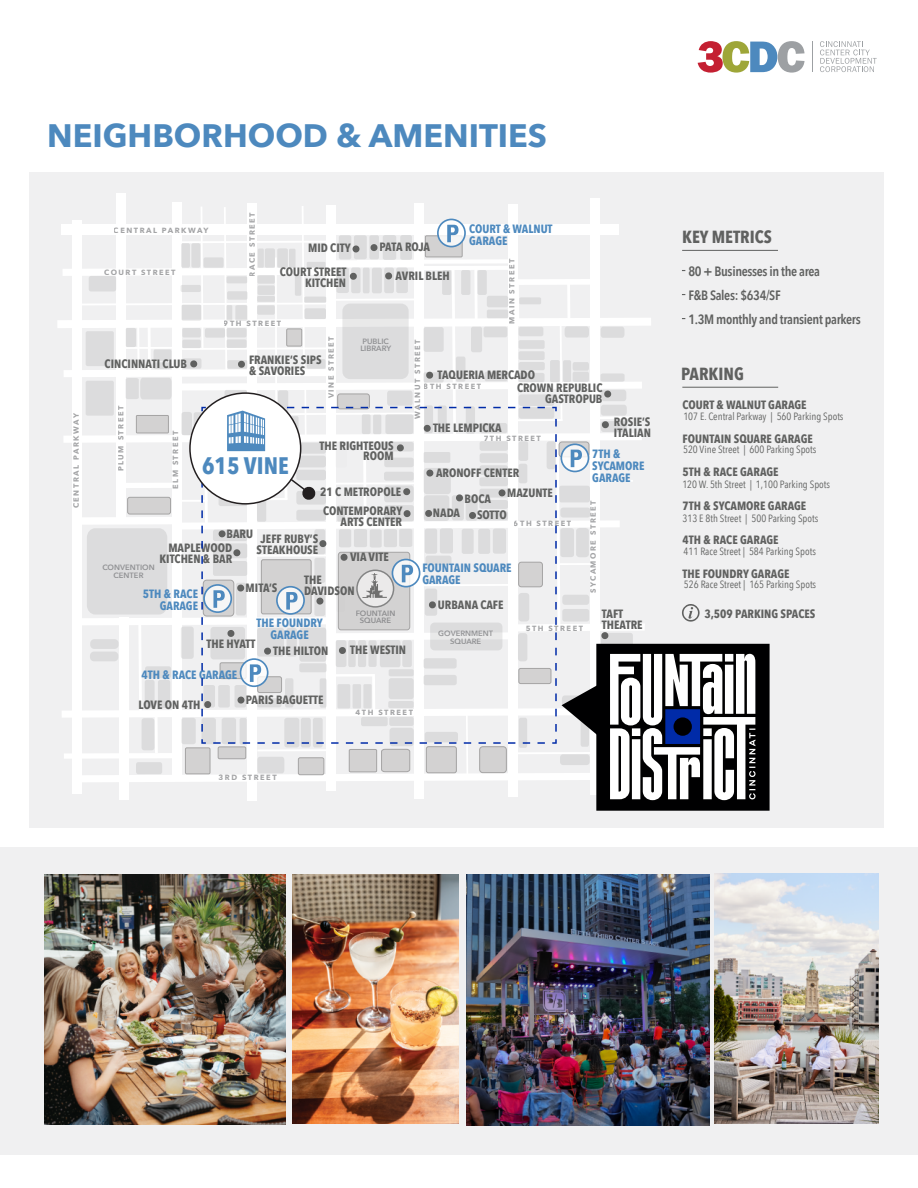
<style>
.page{position:relative;width:918px;height:1188px;background:#fff}
.page>*{position:absolute;margin:0;border:0;box-sizing:border-box;transform-origin:0 0}
.t1{font:700 32.4px "Avenir Next";color:#4d89be}
.t2{font:700 23.85px "Avenir Next Condensed";color:#4d89be}
.t3{font:700 17.55px "Avenir Next Condensed";color:#606160}
.t4{font:600 13.5px/24px "Avenir Next Condensed";letter-spacing:-.025em;color:#606160}
.t5{font:700 12px/10.5px "Avenir Next Condensed";color:#606160}
.t6{font:700 12px/12px "Avenir Next Condensed";color:#4d89be}
.t7{font:700 12px "Avenir Next Condensed";letter-spacing:-.02em;color:#606160}
.t8{font:10.5px "Avenir Next Condensed";color:#606160}
.t9{font:600 7.65px/7.6px "Avenir Next";color:#6d6e71;text-align:center}
.t10{font:700 7.5px "Avenir Next";letter-spacing:.2em;color:#6d6e71}
</style>
<div class="page">
<div style="left:29px;top:172px;width:855px;height:655px;background:#f0f0f1"></div>
<svg style="left:698px;top:41px;width:107px;height:32px"></svg>
<hr style="left:812px;top:42px;width:1px;height:30px;background:#9da0a3">
<svg style="left:820px;top:41px;width:57px;height:31px"></svg>
<div style="left:0;top:848px;width:918px;height:307px;background:#f0f0f1"></div>
<img style="left:45px;top:874px;width:241px;height:250px">
<img style="left:466px;top:874px;width:243px;height:252px">
<img style="left:715px;top:873px;width:163px;height:250px">
<img style="left:293px;top:875px;width:166px;height:249px">
<div style="left:116px;top:193px;width:10px;height:330px;background:#fff"></div>
<hr style="left:682px;top:387px;width:96px;height:1px;background:#606160">
<hr style="left:682px;top:250px;width:96px;height:1px;background:#606160">
<svg style="left:58px;top:206px;width:712px;height:605px"></svg>
<h1 class="t1" style="left:47px;top:108px;width:501px">NEIGHBORHOOD &amp; AMENITIES</h1>
<p class="t10" style="left:70px;top:508px;width:97px;rotate:-90deg">CENTRAL PARKWAY</p>
<p class="t10" style="left:114px;top:223px;width:96px">CENTRAL PARKWAY</p>
<p class="t10" style="left:104px;top:266px;width:73px">COURT STREET</p>
<p class="t10" style="left:246px;top:277px;width:66px;rotate:-90deg">RACE STREET</p>
<p class="t5" style="left:308px;top:243px;width:44px">MID CITY</p>
<p class="t7" style="left:379px;top:240px;width:52px">PATA ROJA</p>
<p class="t5" style="left:280px;top:267px;width:68px">COURT STREET</p>
<p class="t5" style="left:396px;top:270px;width:56px">AVRIL BLEH</p>
<p class="t5" style="left:305px;top:277px;width:43px">KITCHEN</p>
<p class="t10" style="left:224px;top:317px;width:59px">9TH STREET</p>
<p class="t6" style="left:469px;top:222px;width:85px">COURT &amp; WALNUT<br>GARAGE</p>
<p class="t10" style="left:505px;top:324px;width:66px;rotate:-90deg">MAIN STREET</p>
<p class="t10" style="left:325px;top:398px;width:63px;rotate:-90deg">VINE STREET</p>
<p class="t9" style="left:360px;top:337px;width:32px;text-align:left">PUBLIC<br>LIBRARY</p>
<p class="t10" style="left:411px;top:419px;width:81px;rotate:-90deg">WALNUT STREET</p>
<p class="t5" style="left:105px;top:358px;width:84px">CINCINNATI CLUB</p>
<p class="t5" style="left:249px;top:355px;width:74px">FRANKIE’S SIPS &amp; SAVORIES</p>
<p class="t5" style="left:437px;top:370px;width:99px">TAQUERIA MERCADO</p>
<p class="t10" style="left:424px;top:379px;width:59px">8TH STREET</p>
<p class="t5" style="left:517px;top:383px;width:87px;text-align:right">CROWN REPUBLIC<br>GASTROPUB</p>
<p class="t10" style="left:114px;top:471px;width:67px;rotate:-90deg">PLUM STREET</p>
<p class="t5" style="left:614px;top:416px;width:38px">ROSIE’S<br>ITALIAN</p>
<p class="t5" style="left:433px;top:423px;width:70px">THE LEMPICKA</p>
<p class="t5" style="left:436px;top:467px;width:85px">ARONOFF CENTER</p>
<p class="t5" style="left:507px;top:487px;width:47px">MAZUNTE</p>
<p class="t5" style="left:433px;top:508px;width:29px">NADA</p>
<p class="t10" style="left:169px;top:489px;width:60px;rotate:-90deg">ELM STREET</p>
<p class="t10" style="left:484px;top:432px;width:59px">7TH STREET</p>
<p class="t5" style="left:320px;top:440px;width:76px;text-align:right">THE RIGHTEOUS<br>ROOM</p>
<p class="t5" style="left:320px;top:486px;width:83px">21 C METROPOLE</p>
<p class="t6" style="left:592px;top:448px;width:54px">7TH &amp;<br>SYCAMORE<br>GARAGE</p>
<h2 class="t2" style="left:202px;top:451px;width:88px">615 VINE</h2>
<p class="t5" style="left:465px;top:493px;width:28px">BOCA</p>
<p class="t10" style="left:587px;top:593px;width:94px;rotate:-90deg">SYCAMORE STREET</p>
<p class="t5" style="left:323px;top:506px;width:81px;text-align:right">CONTEMPORARY<br>ARTS CENTER</p>
<p class="t5" style="left:477px;top:510px;width:31px">SOTTO</p>
<p class="t10" style="left:514px;top:517px;width:59px">6TH STREET</p>
<p class="t5" style="left:168px;top:527px;width:86px;line-height:14.2px;text-indent:58px">BARU<br>MAPLEWOOD</p>
<p class="t5" style="left:159px;top:553px;width:74px">KITCHEN &amp; BAR</p>
<p class="t5" style="left:246px;top:583px;width:33px">MITA’S</p>
<p class="t5" style="left:257px;top:534px;width:63px;text-align:center">JEFF RUBY’S<br>STEAKHOUSE</p>
<p class="t5" style="left:350px;top:552px;width:40px">VIA VITE</p>
<p class="t6" style="left:422px;top:561px;width:91px">FOUNTAIN SQUARE<br>GARAGE</p>
<p class="t9" style="left:102px;top:563px;width:54px">CONVENTION<br>CENTER</p>
<p class="t5" style="left:304px;top:575px;width:52px">THE<br>DAVIDSON</p>
<p class="t6" style="left:143px;top:588px;width:57px;text-align:right">5TH &amp; RACE<br>GARAGE</p>
<p class="t5" style="left:438px;top:600px;width:67px">URBANA CAFE</p>
<p class="t5" style="left:602px;top:608px;width:42px">TAFT<br>THEATRE</p>
<p class="t9" style="left:356px;top:609px;width:41px">FOUNTAIN<br>SQUARE</p>
<p class="t6" style="left:257px;top:616px;width:68px;text-align:center">THE FOUNDRY<br>GARAGE</p>
<p class="t10" style="left:526px;top:622px;width:59px">5TH STREET</p>
<p class="t9" style="left:438px;top:629px;width:56px">GOVERNMENT<br>SQUARE</p>
<p class="t5" style="left:206px;top:638px;width:51px">THE HYATT</p>
<p class="t5" style="left:273px;top:645px;width:57px">THE HILTON</p>
<p class="t5" style="left:350px;top:645px;width:58px">THE WESTIN</p>
<p class="t6" style="left:142px;top:668px;width:97px">4TH &amp; RACE GARAGE</p>
<p class="t5" style="left:139px;top:699px;width:63px">LOVE ON 4TH</p>
<p class="t5" style="left:246px;top:694px;width:79px">PARIS BAGUETTE</p>
<p class="t10" style="left:219px;top:770px;width:60px">3RD STREET</p>
<p class="t10" style="left:356px;top:706px;width:59px">4TH STREET</p>
<h3 class="t3" style="left:682px;top:226px;width:91px">KEY METRICS</h3>
<p class="t4" style="left:688px;top:259px;width:174px">80 + Businesses in the area<br>F&amp;B Sales: $634/SF<br>1.3M monthly and transient parkers</p>
<h3 class="t3" style="left:681px;top:363px;width:64px">PARKING</h3>
<p class="t5" style="left:683px;top:399px;width:126px">COURT &amp; WALNUT GARAGE</p>
<p class="t5" style="left:683px;top:433px;width:132px">FOUNTAIN SQUARE GARAGE</p>
<p class="t5" style="left:683px;top:467px;width:97px">5TH &amp; RACE GARAGE</p>
<p class="t5" style="left:683px;top:501px;width:125px">7TH &amp; SYCAMORE GARAGE</p>
<p class="t5" style="left:683px;top:534px;width:97px">4TH &amp; RACE GARAGE</p>
<p class="t5" style="left:683px;top:568px;width:108px">THE FOUNDRY GARAGE</p>
<p class="t8" style="left:683px;top:407px;width:162px">107 E. Central Parkway | 560 Parking Spots</p>
<p class="t8" style="left:683px;top:441px;width:135px">520 Vine Street | 600 Parking Spots</p>
<p class="t8" style="left:682px;top:475px;width:149px">120 W. 5th Street | 1,100 Parking Spots</p>
<p class="t8" style="left:682px;top:509px;width:137px">313 E 8th Street | 500 Parking Spots</p>
<p class="t8" style="left:684px;top:543px;width:134px">411 Race Street | 584 Parking Spots</p>
<p class="t8" style="left:684px;top:576px;width:134px">526 Race Street | 165 Parking Spots</p>
<p class="t5" style="left:704px;top:608px;width:113px">3,509 PARKING SPACES</p>
</div>
